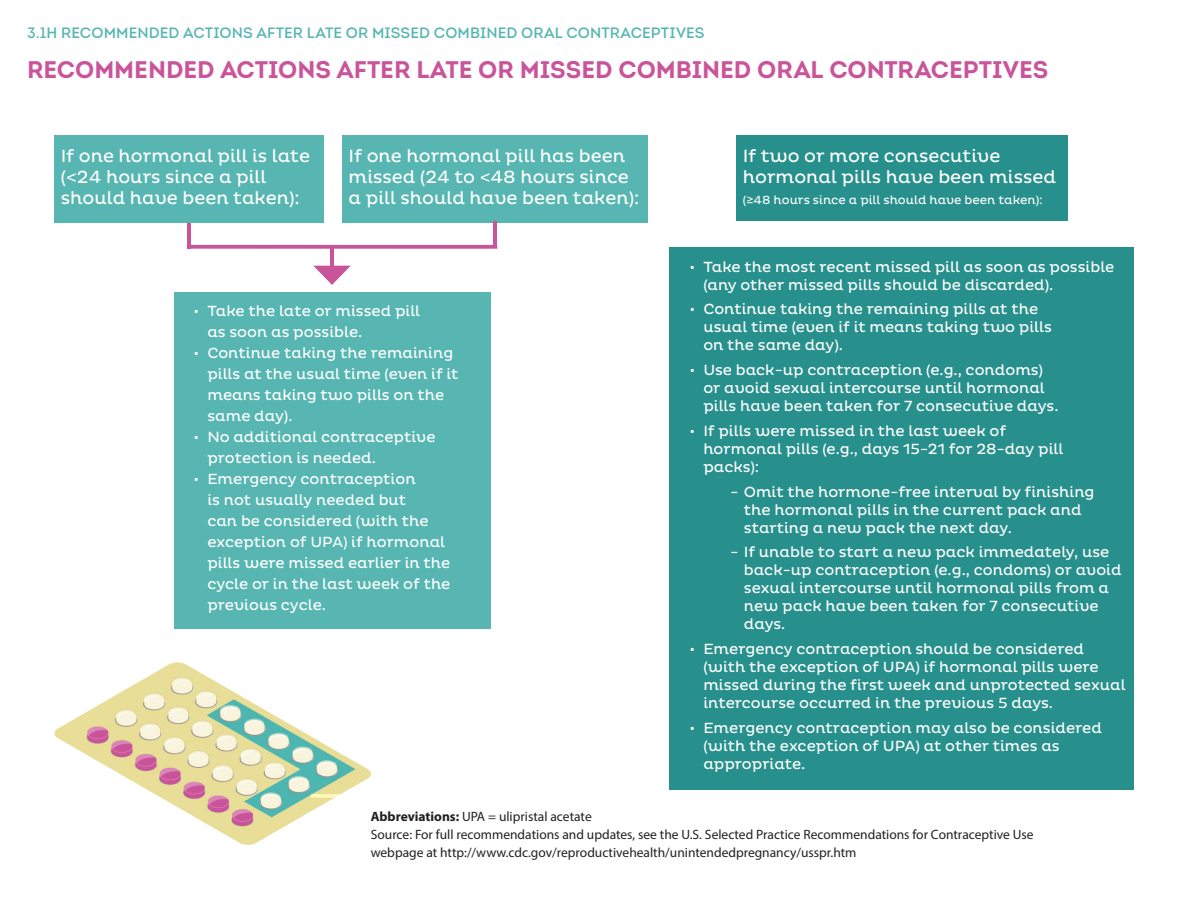
<style>
.page{position:relative;width:1188px;height:918px;background:#fff}
.page>*{position:absolute;margin:0;border:0;box-sizing:border-box;transform-origin:0 0}
.t1{font:700 24px "Intro";color:#ca549a}
.t2{font:18px/21px "Pluto";color:#fff}
.t3{font:15px/18px "Pluto";color:#fff}
.t4{font:15px "Intro";letter-spacing:.005em;color:#57b6b1}
.t5{font:13.5px/18px "Myriad Pro";color:#231f20}
.t6{font:12px "Pluto";color:#fff}
.s1{font-weight:700}
</style>
<div class="page">
<div style="left:54px;top:135px;width:270px;height:88px;background:#57b6b1"></div>
<div style="left:342px;top:135px;width:306px;height:88px;background:#57b6b1"></div>
<div style="left:736px;top:135px;width:332px;height:86px;background:#28908c"></div>
<div style="left:174px;top:292px;width:316px;height:337px;background:#57b6b1"></div>
<div style="left:670px;top:247px;width:464px;height:543px;background:#28908c"></div>
<svg style="left:313px;top:266px;width:38px;height:19px"></svg>
<svg style="left:191px;top:245px;width:306px;height:4px"></svg>
<hr style="left:187px;top:223px;width:4px;height:26px;background:#ca549a">
<hr style="left:494px;top:221px;width:3px;height:26px;background:#ca549a">
<hr style="left:330px;top:245px;width:4px;height:26px;background:#ca549a">
<img style="left:54px;top:662px;width:317px;height:183px">
<p class="t4" style="left:27px;top:24px;width:679px">3.1H RECOMMENDED ACTIONS AFTER LATE OR MISSED COMBINED ORAL CONTRACEPTIVES</p>
<h1 class="t1" style="left:27px;top:54px;width:1023px">RECOMMENDED ACTIONS AFTER LATE OR MISSED COMBINED ORAL CONTRACEPTIVES</h1>
<p class="t2" style="left:61px;top:146px;width:251px">If one hormonal pill is late (&lt;24 hours since a pill should have been taken):</p>
<p class="t2" style="left:349px;top:146px;width:292px">If one hormonal pill has been missed (24 to &lt;48 hours since a pill should have been taken):</p>
<p class="t2" style="left:743px;top:146px;width:315px">If two or more consecutive hormonal pills have been missed</p>
<p class="t6" style="left:743px;top:193px;width:302px">(≥48 hours since a pill should have been taken):</p>
<p class="t3" style="left:207px;top:301px;width:214px;line-height:21px;text-indent:-14px">• Take the late or missed pill as soon as possible.</p>
<p class="t3" style="left:207px;top:343px;width:253px;line-height:21px;text-indent:-14px">• Continue taking the remaining pills at the usual time (even if it means taking two pills on the same day).</p>
<p class="t3" style="left:207px;top:427px;width:230px;line-height:21px;text-indent:-14px">• No additional contraceptive protection is needed.</p>
<p class="t3" style="left:207px;top:469px;width:245px;line-height:21px;text-indent:-14px">• Emergency contraception<br>is not usually needed but<br>can be considered (with the exception of UPA) if hormonal pills were missed earlier in the cycle or in the last week of the previous cycle.</p>
<p class="t3" style="left:703px;top:258px;width:413px;text-indent:-14px">• Take the most recent missed pill as soon as possible (any other missed pills should be discarded).</p>
<p class="t3" style="left:703px;top:300px;width:350px;text-indent:-14px">• Continue taking the remaining pills at the usual time (even if it means taking two pills on the same day).</p>
<p class="t3" style="left:703px;top:361px;width:357px;text-indent:-14px">• Use back-up contraception (e.g., condoms) or avoid sexual intercourse until hormonal pills have been taken for 7 consecutive days.</p>
<p class="t3" style="left:703px;top:422px;width:362px;text-indent:-14px">• If pills were missed in the last week of hormonal pills (e.g., days 15-21 for 28-day pill packs):</p>
<p class="t3" style="left:744px;top:483px;width:352px;text-indent:-14px">- Omit the hormone-free interval by finishing the hormonal pills in the current pack and starting a new pack the next day.</p>
<p class="t3" style="left:744px;top:543px;width:379px;text-indent:-14px">- If unable to start a new pack immedately, use back-up contraception (e.g., condoms) or avoid sexual intercourse until hormonal pills from a new pack have been taken for 7 consecutive days.</p>
<p class="t3" style="left:703px;top:640px;width:424px;text-indent:-14px">• Emergency contraception should be considered (with the exception of UPA) if hormonal pills were missed during the first week and unprotected sexual intercourse occurred in the previous 5 days.</p>
<p class="t3" style="left:703px;top:719px;width:400px;text-indent:-14px">• Emergency contraception may also be considered (with the exception of UPA) at other times as appropriate.</p>
<p class="t5" style="left:371px;top:807px;width:664px"><span class="s1">Abbreviations:</span> UPA = ulipristal acetate<br>Source: For full recommendations and updates, see the U.S. Selected Practice Recommendations for Contraceptive Use webpage at http://www.cdc.gov/reproductivehealth/unintendedpregnancy/usspr.htm</p>
</div>
